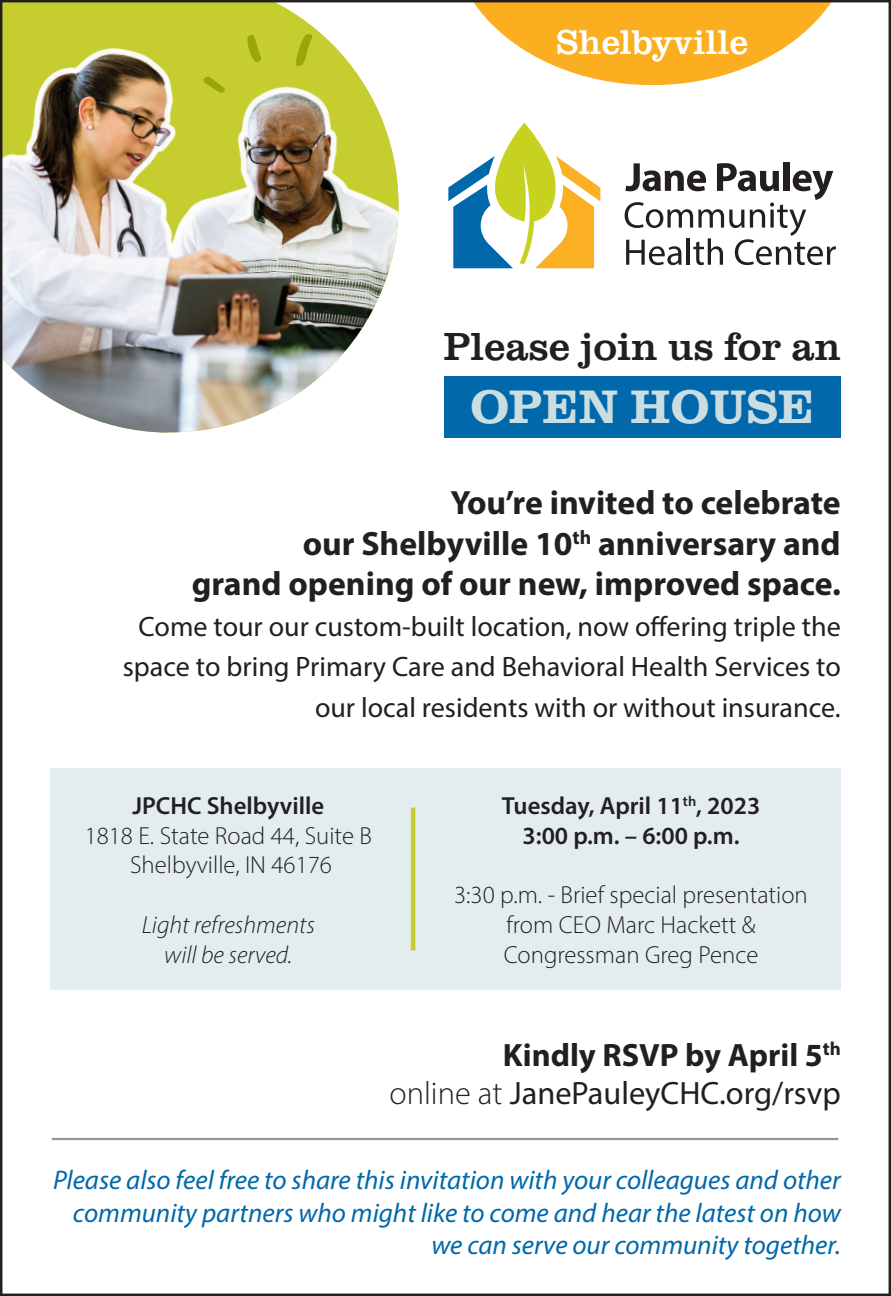
<style>
.page{position:relative;width:891px;height:1296px;background:#fff}
.page>*{position:absolute;margin:0;border:0;box-sizing:border-box;transform-origin:0 0}
.t1{font:500 48.6px "Clarendon URW";color:#cadee2}
.t2{font:40.5px "Clarendon URW";color:#231f20}
.t3{font:35.55px "Clarendon URW";color:#fff}
.t4{font:700 33.75px "Myriad Pro";color:#231f20}
.t5{font:32.4px "Myriad Pro";color:#231f20}
.t6{font:700 32.4px "Myriad Pro";color:#231f20}
.t7{font:28.12px/40.5px "Myriad Pro";color:#231f20;text-align:right}
.t8{font:italic 27px/32.4px "Myriad Pro";color:#0068ab;text-align:right}
.t9{font:300 24.75px/29.7px "Myriad Pro";color:#231f20}
.t10{font:600 24.75px "Myriad Pro";color:#231f20}
.t11{font:italic 300 24.75px "Myriad Pro";color:#231f20}
.s1{font-weight:300}
</style>
<div class="page">
<svg style="left:448px;top:123px;width:152px;height:145px"></svg>
<div style="left:783px;top:162px;width:6px;height:29px;background:#231f20"></div>
<svg style="left:625px;top:163px;width:211px;height:102px"></svg>
<div style="left:444px;top:376px;width:397px;height:62px;background:#0068ab"></div>
<div style="left:3px;top:3px;width:315px;height:28px;background:#c5ce2e"></div>
<img style="left:3px;top:31px;width:395px;height:402px">
<div style="left:50px;top:768px;width:791px;height:222px;background:#e3edf0"></div>
<hr style="left:411px;top:808px;width:4px;height:142px;background:#c5ce2e">
<hr style="left:52px;top:1138px;width:786px;height:2px;background:#939598">
<svg style="left:474px;top:3px;width:357px;height:82px"></svg>
<svg style="left:296px;top:33px;width:18px;height:35px"></svg>
<svg style="left:247px;top:33px;width:15px;height:31px"></svg>
<svg style="left:201px;top:75px;width:26px;height:19px"></svg>
<p class="t3" style="left:556px;top:15px;width:194px">Shelbyville</p>
<p class="t2" style="left:444px;top:316px;width:399px">Please join us for an</p>
<p class="t1" style="left:470px;top:372px;width:346px">OPEN HOUSE</p>
<p class="t4" style="left:450px;top:481px;width:392px">You’re invited to celebrate</p>
<p class="t4" style="left:303px;top:521px;width:540px">our Shelbyville 10<sup>th</sup> anniversary and</p>
<p class="t4" style="left:192px;top:562px;width:651px">grand opening of our new, improved space.</p>
<p class="t7" style="left:123px;top:606px;width:720px">Come tour our custom-built location, now offering triple the space to bring Primary Care and Behavioral Health Services to our local residents with or without insurance.</p>
<p class="t10" style="left:132px;top:790px;width:193px">JPCHC Shelbyville</p>
<p class="t9" style="left:85px;top:820px;width:289px">1818 E. State Road 44, Suite B</p>
<p class="t9" style="left:130px;top:850px;width:203px">Shelbyville, IN 46176</p>
<p class="t11" style="left:142px;top:910px;width:175px">Light refreshments</p>
<p class="t11" style="left:164px;top:939px;width:130px">will be served.</p>
<p class="t10" style="left:502px;top:790px;width:260px">Tuesday, April 11<sup>th</sup>, 2023</p>
<p class="t10" style="left:523px;top:820px;width:218px">3:00 p.m. – 6:00 p.m.</p>
<p class="t9" style="left:454px;top:880px;width:355px">3:30 p.m. - Brief special presentation</p>
<p class="t9" style="left:504px;top:910px;width:256px">from CEO Marc Hackett &amp;<br>Congressman Greg Pence</p>
<p class="t6" style="left:503px;top:1033px;width:339px">Kindly RSVP by April 5<sup>th</sup></p>
<p class="t5" style="left:390px;top:1074px;width:453px"><span class="s1">online at</span> JanePauleyCHC.org/rsvp</p>
<p class="t8" style="left:53px;top:1164px;width:789px">Please also feel free to share this invitation with your colleagues and other community partners who might like to come and hear the latest on how we can serve our community together.</p>
</div>
